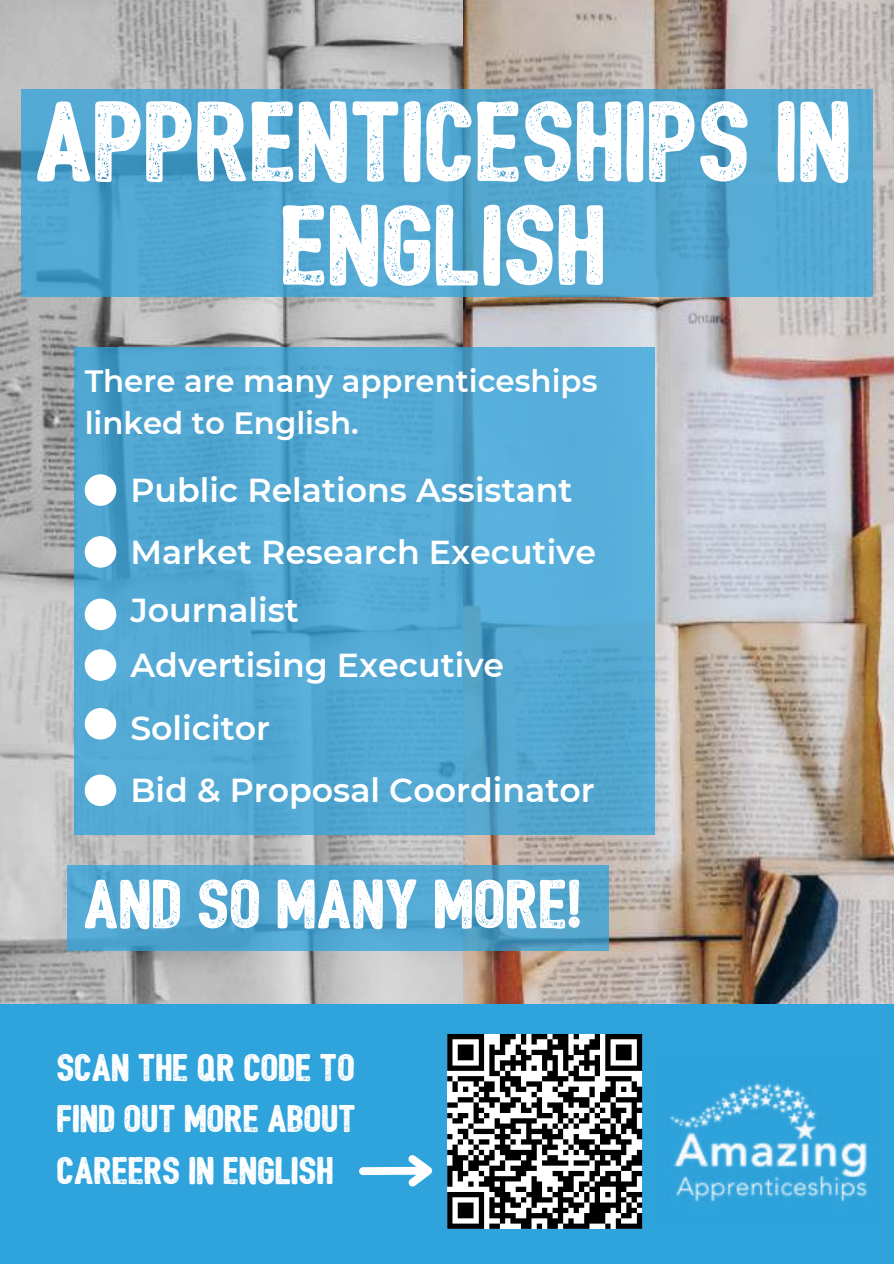
<style>
.page{position:relative;width:894px;height:1264px;background:#fff}
.page>*{position:absolute;margin:0;border:0;box-sizing:border-box;transform-origin:0 0}
.t1{font:108.45px/103.6px "Bushcraft textured";color:#fff;text-align:center}
.t2{font:66px "Bushcraft textured";color:#fff}
.t3{font:36.75px/51.3px "Bushcraft textured";color:#fff;text-align:justify}
.t4{font:600 33.15px/61.8px "Montserrat";color:#fff}
.t5{font:600 30.75px/42px "Montserrat";color:#fff}
</style>
<div class="page">
<img style="left:0;top:0;width:464px;height:1004px">
<img style="left:464px;top:0;width:429px;height:1004px">
<div style="left:0;top:1004px;width:893px;height:259px;background:#2fa3dc"></div>
<svg style="left:74px;top:347px;width:580px;height:487px;background:#52a8d3"></svg>
<svg style="left:67px;top:865px;width:541px;height:85px;background:#50a5ce"></svg>
<div style="left:85px;top:474px;width:31px;height:32px;background:#fff;border-radius:50%"></div>
<div style="left:85px;top:536px;width:31px;height:31px;background:#fff;border-radius:50%"></div>
<div style="left:85px;top:598px;width:31px;height:32px;background:#fff;border-radius:50%"></div>
<div style="left:85px;top:649px;width:31px;height:31px;background:#fff;border-radius:50%"></div>
<div style="left:85px;top:708px;width:31px;height:31px;background:#fff;border-radius:50%"></div>
<div style="left:85px;top:774px;width:31px;height:32px;background:#fff;border-radius:50%"></div>
<div style="left:363px;top:1166px;width:63px;height:9px;background:#fff"></div>
<svg style="left:401px;top:1155px;width:32px;height:32px"></svg>
<svg style="left:21px;top:89px;width:852px;height:208px;background:#50a6cf"></svg>
<img style="left:668px;top:1080px;width:204px;height:122px">
<svg style="left:447px;top:1034px;width:195px;height:194px;background:#7c7c7c"></svg>
<h1 class="t1" style="left:37px;top:94px;width:818px">APPRENTICESHIPS IN<br>ENGLISH</h1>
<p class="t5" style="left:85px;top:359px;width:514px">There are many apprenticeships linked to English.</p>
<p class="t4" style="left:130px;top:458px;width:467px">Public Relations Assistant<br>Market Research Executive</p>
<p class="t4" style="left:130px;top:582px;width:375px;line-height:54.6px">Journalist<br>Advertising Executive</p>
<p class="t4" style="left:130px;top:695px;width:465px;line-height:62.6px">Solicitor<br>Bid &amp; Proposal Coordinator</p>
<h2 class="t2" style="left:85px;top:876px;width:499px">AND SO MANY MORE!</h2>
<p class="t3" style="left:57px;top:1043px;width:300px">SCAN THE QR CODE TO FIND OUT MORE ABOUT CAREERS IN ENGLISH</p>
</div>
